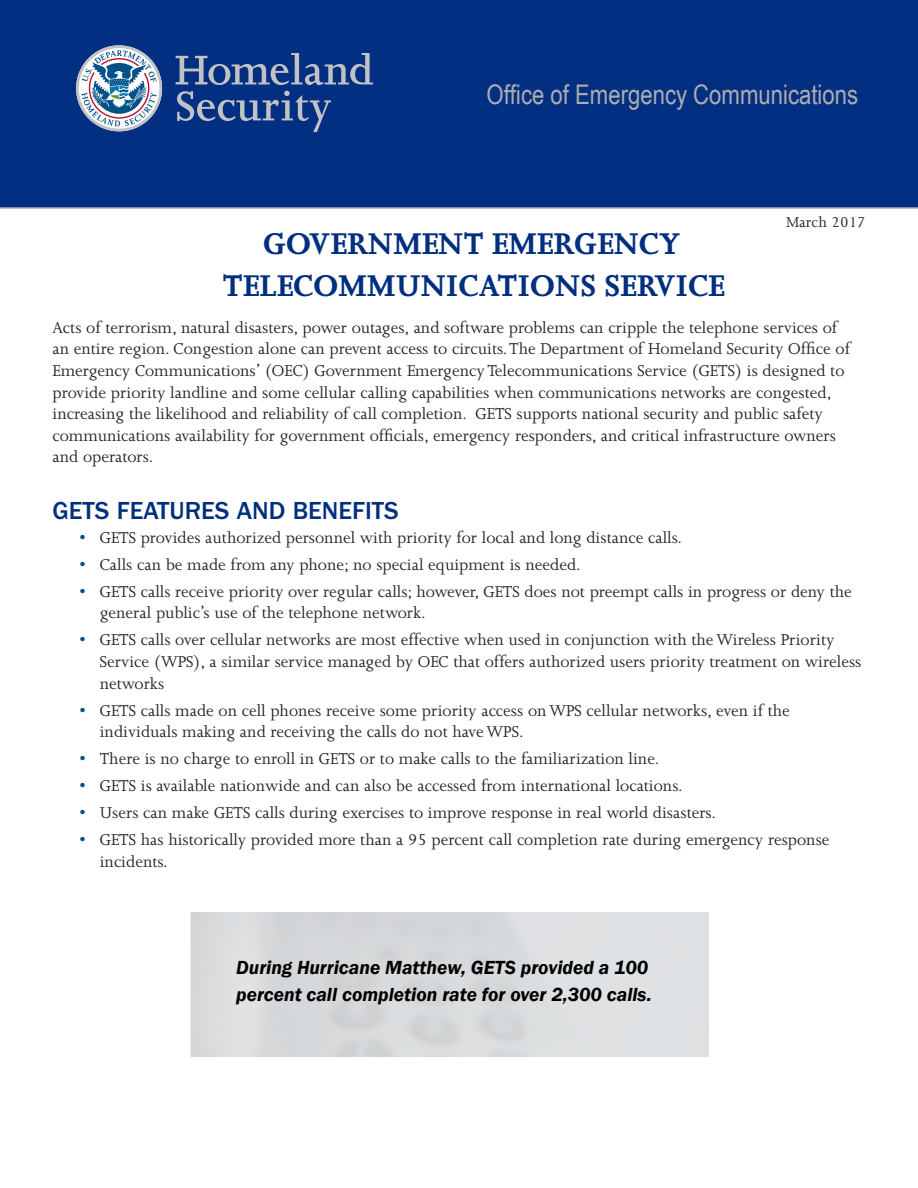
<style>
.page{position:relative;width:918px;height:1188px;background:#fff}
.page>*{position:absolute;margin:0;border:0;box-sizing:border-box;transform-origin:0 0}
.t1{font:700 34.5px "Joanna MT Std";color:#002f80}
.t2{font:27px "Arial Narrow";color:#acadb1}
.Heading_1__Blue_Cap{font:500 25.5px "Franklin Gothic LT";color:#002f80}
.Heading_1{font:italic 600 19.5px/27px "Franklin Gothic";color:#000202}
.t3{font:18px/21.6px "Joanna MT Std";color:#231f20}
.Normal_close{font:16.5px "Joanna MT Std";color:#231f20}
.s1{color:#005187}
</style>
<div class="page">
<div style="left:0;top:0;width:918px;height:209px;background:#022f82"></div>
<svg style="left:176px;top:53px;width:197px;height:32px;background:#3c5c96"></svg>
<svg style="left:177px;top:91px;width:154px;height:41px;background:#2a4e8f"></svg>
<svg style="left:76px;top:45px;width:86px;height:86px"></svg>
<h2 class="t2" style="left:487px;top:75px;width:373px">Office of Emergency Communications</h2>
<p class="Normal_close" style="left:786px;top:213px;width:81px">March 2017</p>
<p class="t1" style="left:263px;top:225px;width:418px">GOVERNMENT EMERGENCY</p>
<p class="t1" style="left:222px;top:267px;width:504px">TELECOMMUNICATIONS SERVICE</p>
<p class="t3" style="left:52px;top:317px;width:799px">Acts of terrorism, natural disasters, power outages, and software problems can cripple the telephone services of an entire region. Congestion alone can prevent access to circuits. The Department of Homeland Security Office of Emergency Communications’ (OEC) Government Emergency Telecommunications Service (GETS) is designed to provide priority landline and some cellular calling capabilities when communications networks are congested,</p>
<p class="t3" style="left:52px;top:403px;width:785px">increasing the likelihood and reliability of call completion. GETS supports national security and public safety communications availability for government officials, emergency responders, and critical infrastructure owners and operators.</p>
<p class="Heading_1__Blue_Cap" style="left:52px;top:496px;width:348px">GETS FEATURES AND BENEFITS</p>
<p class="t3" style="left:80px;top:527px;width:604px"><span class="s1">•</span> GETS provides authorized personnel with priority for local and long distance calls.</p>
<p class="t3" style="left:80px;top:554px;width:503px"><span class="s1">•</span> Calls can be made from any phone; no special equipment is needed.</p>
<p class="t3" style="left:100px;top:581px;width:754px;text-indent:-20px"><span class="s1">•</span> GETS calls receive priority over regular calls; however, GETS does not preempt calls in progress or deny the general public’s use of the telephone network.</p>
<p class="t3" style="left:100px;top:629px;width:763px;text-indent:-20px"><span class="s1">•</span> GETS calls over cellular networks are most effective when used in conjunction with the Wireless Priority<br>Service (WPS), a similar service managed by OEC that offers authorized users priority treatment on wireless networks</p>
<p class="t3" style="left:100px;top:700px;width:692px;text-indent:-20px"><span class="s1">•</span> GETS calls made on cell phones receive some priority access on WPS cellular networks, even if the individuals making and receiving the calls do not have WPS.</p>
<p class="t3" style="left:80px;top:748px;width:581px"><span class="s1">•</span> There is no charge to enroll in GETS or to make calls to the familiarization line.</p>
<p class="t3" style="left:80px;top:775px;width:605px"><span class="s1">•</span> GETS is available nationwide and can also be accessed from international locations.</p>
<p class="t3" style="left:80px;top:802px;width:638px"><span class="s1">•</span> Users can make GETS calls during exercises to improve response in real world disasters.</p>
<p class="t3" style="left:100px;top:829px;width:731px;text-indent:-20px"><span class="s1">•</span> GETS has historically provided more than a 95 percent call completion rate during emergency response incidents.</p>
<p class="Heading_1" style="left:236px;top:954px;width:417px">During Hurricane Matthew, GETS provided a 100 percent call completion rate for over 2,300 calls.</p>
</div>
